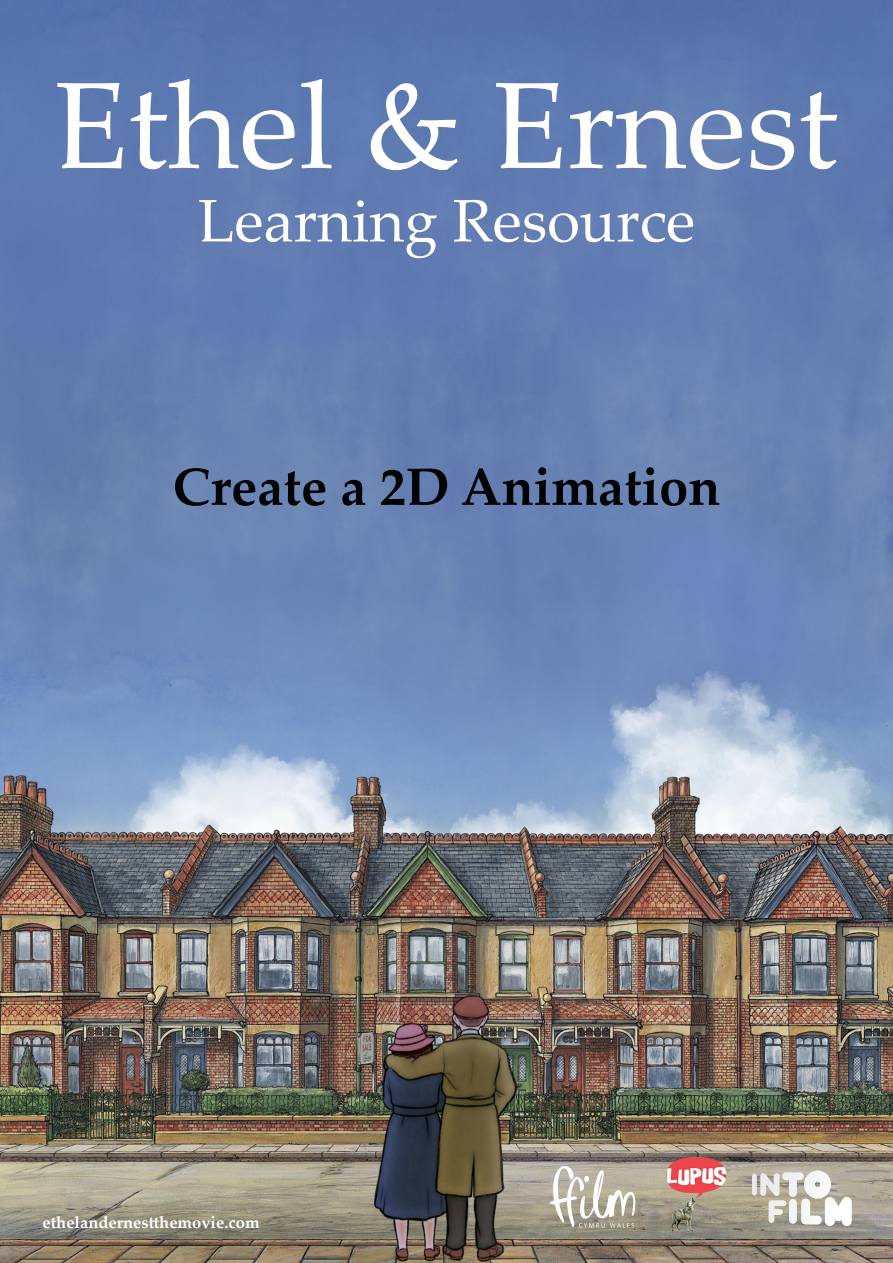
<style>
.page{position:relative;width:893px;height:1263px;background:#fff}
.page>*{position:absolute;margin:0;border:0;box-sizing:border-box;transform-origin:0 0}
.t1{font:123px "Palatino Linotype";color:#fff}
.t2{font:60px "Palatino Linotype";color:#fff}
.t3{font:700 52.5px "Palatino Linotype";color:#010203}
.t4{font:700 16.5px "Palatino Linotype";color:#fff}
</style>
<div class="page">
<img style="left:0;top:0;width:893px;height:1263px">
<div style="left:752px;top:1174px;width:5px;height:21px;background:#e8e9ea;border-radius:2px"></div>
<svg style="left:760px;top:1170px;width:92px;height:56px"></svg>
<svg style="left:550px;top:1166px;width:85px;height:61px"></svg>
<img style="left:653px;top:1151px;width:86px;height:86px">
<p class="t1" style="left:53px;top:39px;width:787px">Ethel &amp; Ernest</p>
<p class="t2" style="left:198px;top:178px;width:499px">Learning Resource</p>
<p class="t3" style="left:173px;top:450px;width:549px">Create a 2D Animation</p>
<p class="t4" style="left:43px;top:1211px;width:219px">ethelandernestthemovie.com</p>
</div>
